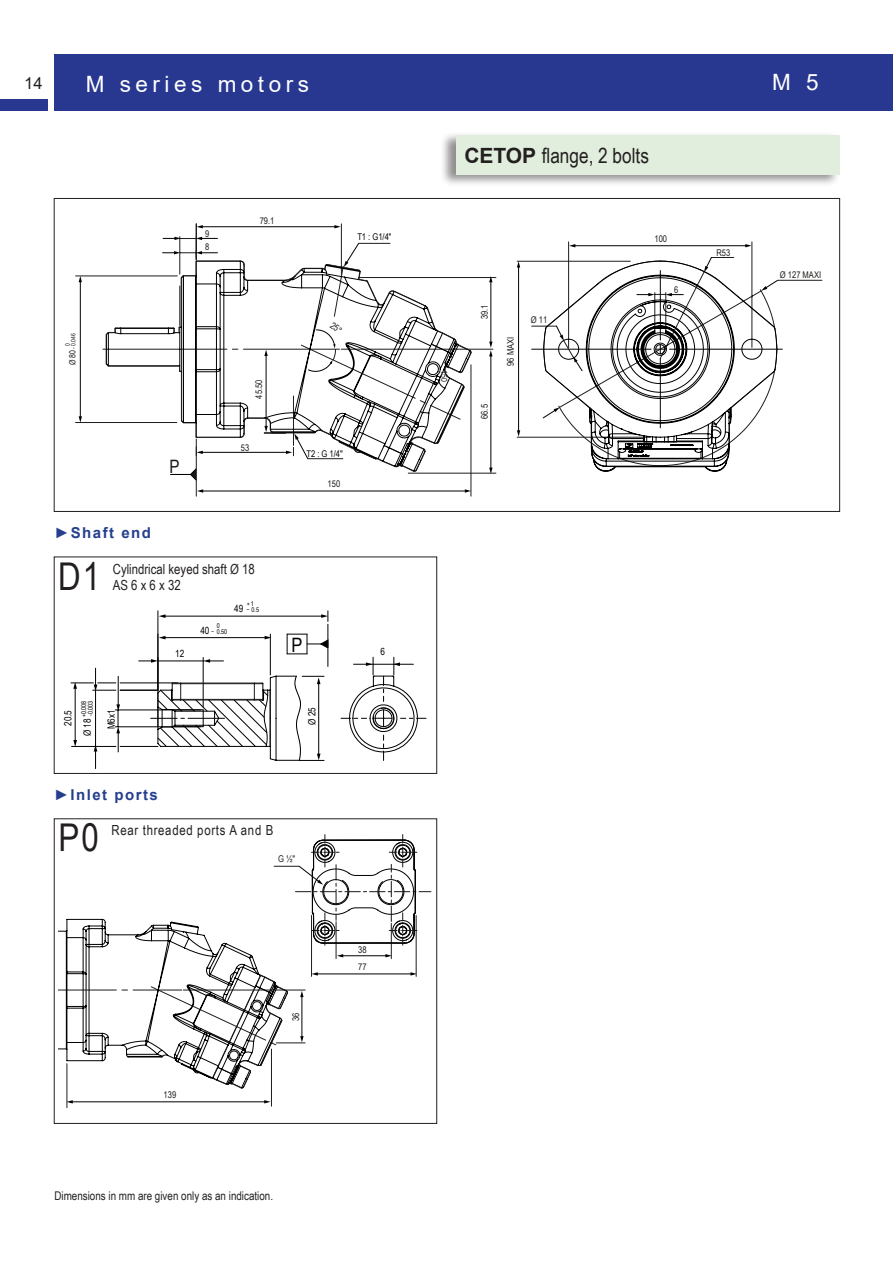
<style>
.page{position:relative;width:893px;height:1263px;background:#fff}
.page>*{position:absolute;margin:0;border:0;box-sizing:border-box;transform-origin:0 0}
.t1{font:38.25px "Arial Narrow";color:#231f20}
.t2{font:22.5px "Arial";letter-spacing:.2em;color:#fff}
.t3{font:21px "Arial Narrow";color:#231f20}
.t4{font:19.8px "Arial Narrow";color:#000}
.t5{font:18.45px "Arial Narrow";color:#1a171b}
.t6{font:16.5px "Arial";color:#231f20}
.t7{font:700 15px "Arial";letter-spacing:.1em;color:#253f8e}
.t8{font:13.95px/15.5px "Arial Narrow";color:#231f20}
.t9{font:13.95px "Arial Narrow";letter-spacing:.05em;color:#231f20}
.t10{font:12px "Arial Narrow";color:#231f20}
.t11{font:10.05px/19.4px "Arial Narrow";color:#000}
.t12{font:9.9px "Arial Narrow";color:#000}
.t13{font:9.3px "Arial Narrow";color:#1d1d1b}
.t14{font:9.3px "Arial Narrow";color:#000}
.t15{font:8.55px "Arial Narrow";color:#1d1d1b}
.t16{font:6.6px/6.3px "Arial Narrow";color:#000}
.t17{font:6.15px "Arial Narrow";color:#1d1d1b}
.s1{color:#1e181a}
.s2{font-size:6.6px;color:#1e181a}
.s3{font-family:"Arial";font-weight:700}
</style>
<div class="page">
<div style="left:0;top:99px;width:47px;height:12px;background:#283890"></div>
<div style="left:54px;top:54px;width:839px;height:57px;background:#283890"></div>
<hr style="left:158px;top:611px;width:1px;height:79px;background:#000">
<hr style="left:328px;top:624px;width:1px;height:42px;background:#000">
<hr style="left:203px;top:657px;width:1px;height:50px;background:#000">
<hr style="left:270px;top:634px;width:1px;height:41px;background:#000">
<hr style="left:115px;top:726px;width:85px;height:1px;background:#000">
<hr style="left:115px;top:710px;width:85px;height:1px;background:#000">
<hr style="left:95px;top:690px;width:1px;height:56px;background:#000">
<hr style="left:72px;top:746px;width:44px;height:1px;background:#000">
<hr style="left:120px;top:746px;width:38px;height:1px;background:#000">
<hr style="left:120px;top:683px;width:58px;height:1px;background:#000">
<hr style="left:120px;top:690px;width:38px;height:1px;background:#000">
<svg style="left:287px;top:634px;width:41px;height:21px"></svg>
<hr style="left:164px;top:616px;width:158px;height:1px;background:#000">
<svg style="left:159px;top:614px;width:7px;height:4px"></svg>
<svg style="left:321px;top:611px;width:8px;height:10px"></svg>
<svg style="left:151px;top:675px;width:173px;height:86px"></svg>
<hr style="left:164px;top:637px;width:102px;height:1px;background:#000">
<svg style="left:159px;top:636px;width:7px;height:3px"></svg>
<svg style="left:265px;top:636px;width:6px;height:3px"></svg>
<hr style="left:75px;top:687px;width:1px;height:54px;background:#000">
<svg style="left:73px;top:740px;width:4px;height:7px"></svg>
<svg style="left:341px;top:657px;width:85px;height:103px"></svg>
<svg style="left:203px;top:659px;width:20px;height:4px"></svg>
<svg style="left:139px;top:659px;width:19px;height:4px"></svg>
<hr style="left:158px;top:661px;width:46px;height:1px;background:#000">
<hr style="left:118px;top:676px;width:1px;height:30px;background:#000">
<svg style="left:116px;top:704px;width:4px;height:48px"></svg>
<svg style="left:94px;top:745px;width:3px;height:24px"></svg>
<svg style="left:71px;top:668px;width:45px;height:23px"></svg>
<div style="left:54px;top:557px;width:383px;height:217px;border:1px solid #231f20"></div>
<svg style="left:472px;top:241px;width:281px;height:215px"></svg>
<hr style="left:196px;top:447px;width:1px;height:49px;background:#1d1d1b">
<hr style="left:471px;top:365px;width:1px;height:131px;background:#1d1d1b">
<hr style="left:76px;top:276px;width:101px;height:1px;background:#1d1d1b">
<hr style="left:76px;top:422px;width:101px;height:1px;background:#1d1d1b">
<hr style="left:341px;top:224px;width:1px;height:51px;background:#1d1d1b">
<hr style="left:196px;top:224px;width:1px;height:35px;background:#1d1d1b">
<hr style="left:341px;top:349px;width:152px;height:1px;background:#1d1d1b">
<hr style="left:517px;top:437px;width:134px;height:1px;background:#1d1d1b">
<hr style="left:517px;top:261px;width:113px;height:1px;background:#1d1d1b">
<svg style="left:170px;top:472px;width:27px;height:9px"></svg>
<hr style="left:408px;top:473px;width:88px;height:1px;background:#1d1d1b">
<hr style="left:358px;top:277px;width:138px;height:1px;background:#1d1d1b">
<hr style="left:202px;top:491px;width:264px;height:1px;background:#000">
<svg style="left:197px;top:489px;width:6px;height:4px"></svg>
<svg style="left:465px;top:489px;width:6px;height:4px"></svg>
<hr style="left:80px;top:281px;width:1px;height:136px;background:#000">
<svg style="left:79px;top:416px;width:3px;height:6px"></svg>
<svg style="left:79px;top:276px;width:3px;height:6px"></svg>
<hr style="left:491px;top:355px;width:1px;height:114px;background:#000">
<svg style="left:489px;top:468px;width:4px;height:6px"></svg>
<hr style="left:491px;top:281px;width:1px;height:62px;background:#000">
<svg style="left:489px;top:342px;width:4px;height:14px"></svg>
<svg style="left:489px;top:276px;width:3px;height:6px"></svg>
<hr style="left:202px;top:226px;width:134px;height:1px;background:#000">
<svg style="left:197px;top:225px;width:6px;height:3px"></svg>
<svg style="left:334px;top:225px;width:7px;height:3px"></svg>
<hr style="left:518px;top:266px;width:1px;height:165px;background:#000">
<svg style="left:517px;top:430px;width:3px;height:6px"></svg>
<svg style="left:517px;top:261px;width:3px;height:7px"></svg>
<hr style="left:574px;top:245px;width:172px;height:1px;background:#000">
<svg style="left:569px;top:244px;width:6px;height:3px"></svg>
<svg style="left:745px;top:244px;width:6px;height:3px"></svg>
<hr style="left:778px;top:280px;width:44px;height:1px;background:#1d1d1b">
<svg style="left:532px;top:257px;width:250px;height:199px"></svg>
<svg style="left:543px;top:260px;width:234px;height:212px"></svg>
<svg style="left:192px;top:345px;width:280px;height:127px"></svg>
<hr style="left:67px;top:1064px;width:1px;height:43px;background:#1d1d1b">
<hr style="left:271px;top:1049px;width:1px;height:57px;background:#1d1d1b">
<hr style="left:72px;top:1101px;width:193px;height:1px;background:#000">
<svg style="left:264px;top:1100px;width:7px;height:3px"></svg>
<svg style="left:66px;top:1100px;width:7px;height:3px"></svg>
<svg style="left:58px;top:834px;width:373px;height:255px"></svg>
<div style="left:440px;top:131px;width:400px;height:56px;background:#231f20;opacity:.5"></div>
<div style="left:456px;top:136px;width:384px;height:39px;background:#e1eedd"></div>
<svg style="left:103px;top:237px;width:358px;height:222px"></svg>
<h3 class="t6" style="left:24px;top:77px;width:20px">14</h3>
<h2 class="t2" style="left:86px;top:71px;width:225px">M series motors</h2>
<p class="t17" style="left:64px;top:346px;width:4px;rotate:-90deg">0</p>
<p class="t17" style="left:70px;top:349px;width:17px;rotate:-90deg">- 0.046</p>
<p class="t15" style="left:67px;top:365px;width:17px;rotate:-90deg">Ø 80</p>
<p class="t13" style="left:205px;top:228px;width:6px">9</p>
<p class="t13" style="left:205px;top:242px;width:6px">8</p>
<p class="t13" style="left:260px;top:215px;width:16px">79.1</p>
<h3 class="t5" style="left:169px;top:456px;width:12px">P</h3>
<p class="t13" style="left:253px;top:399px;width:20px;rotate:-90deg">45.50</p>
<p class="t13" style="left:241px;top:442px;width:10px">53</p>
<h3 class="t7" style="left:54px;top:522px;width:98px">►Shaft end</h3>
<h1 class="t1" style="left:58px;top:561px;width:44px">D1</h1>
<h3 class="t8" style="left:113px;top:563px;width:143px">Cylindrical keyed shaft Ø 18<br>AS 6 x 6 x 32</h3>
<p class="t12" style="left:234px;top:603px;width:11px">49</p>
<p class="t16" style="left:246px;top:601px;width:14px">+1<br><span class="s1">−</span> 0.5</p>
<p class="t12" style="left:200px;top:625px;width:16px">40 <span class="s2">−</span></p>
<p class="t16" style="left:217px;top:622px;width:12px">0<br>0.50</p>
<h3 class="t3" style="left:464px;top:147px;width:186px"><span class="s3">CETOP</span> flange, 2 bolts</h3>
<p class="t14" style="left:357px;top:232px;width:36px">T1 : G1/4"</p>
<p class="t13" style="left:654px;top:233px;width:14px">100</p>
<p class="t14" style="left:306px;top:448px;width:38px">T2 : G 1/4"</p>
<p class="t13" style="left:328px;top:479px;width:14px">150</p>
<p class="t15" style="left:449px;top:370px;width:13px;rotate:90deg">150</p>
<p class="t13" style="left:479px;top:319px;width:16px;rotate:-90deg">39.1</p>
<p class="t13" style="left:479px;top:419px;width:16px;rotate:-90deg">66.5</p>
<p class="t13" style="left:505px;top:366px;width:31px;rotate:-90deg">96 MAXI</p>
<p class="t13" style="left:531px;top:314px;width:18px">Ø 11</p>
<p class="t13" style="left:674px;top:284px;width:6px">6</p>
<p class="t12" style="left:175px;top:648px;width:11px">12</p>
<h3 class="t4" style="left:291px;top:634px;width:12px">P</h3>
<p class="t12" style="left:380px;top:646px;width:6px">6</p>
<p class="t16" style="left:81px;top:717px;width:18px;rotate:-90deg">+0.008 -0.003</p>
<p class="t11" style="left:302px;top:725px;width:19px;rotate:-90deg">Ø 25</p>
<p class="t11" style="left:58px;top:736px;width:28px;text-indent:10px;rotate:-90deg">20.5<br>Ø 18</p>
<p class="t11" style="left:102px;top:729px;width:21px;rotate:-90deg">M6x1</p>
<h3 class="t7" style="left:54px;top:784px;width:105px">►Inlet ports</h3>
<h1 class="t1" style="left:59px;top:822px;width:42px">P0</h1>
<h3 class="t9" style="left:111px;top:825px;width:164px">Rear threaded ports A and B</h3>
<p class="t13" style="left:278px;top:854px;width:19px">G ½"</p>
<p class="t13" style="left:164px;top:1090px;width:14px">139</p>
<p class="t13" style="left:290px;top:1021px;width:10px;rotate:-90deg">36</p>
<p class="t10" style="left:54px;top:1191px;width:220px">Dimensions in mm are given only as an indication.</p>
<p class="t13" style="left:358px;top:944px;width:10px">38</p>
<p class="t13" style="left:358px;top:962px;width:10px">77</p>
<p class="t13" style="left:716px;top:247px;width:15px">R53</p>
<h2 class="t2" style="left:772px;top:73px;width:48px">M 5</h2>
<p class="t13" style="left:780px;top:269px;width:43px">Ø 127 MAXI</p>
</div>
